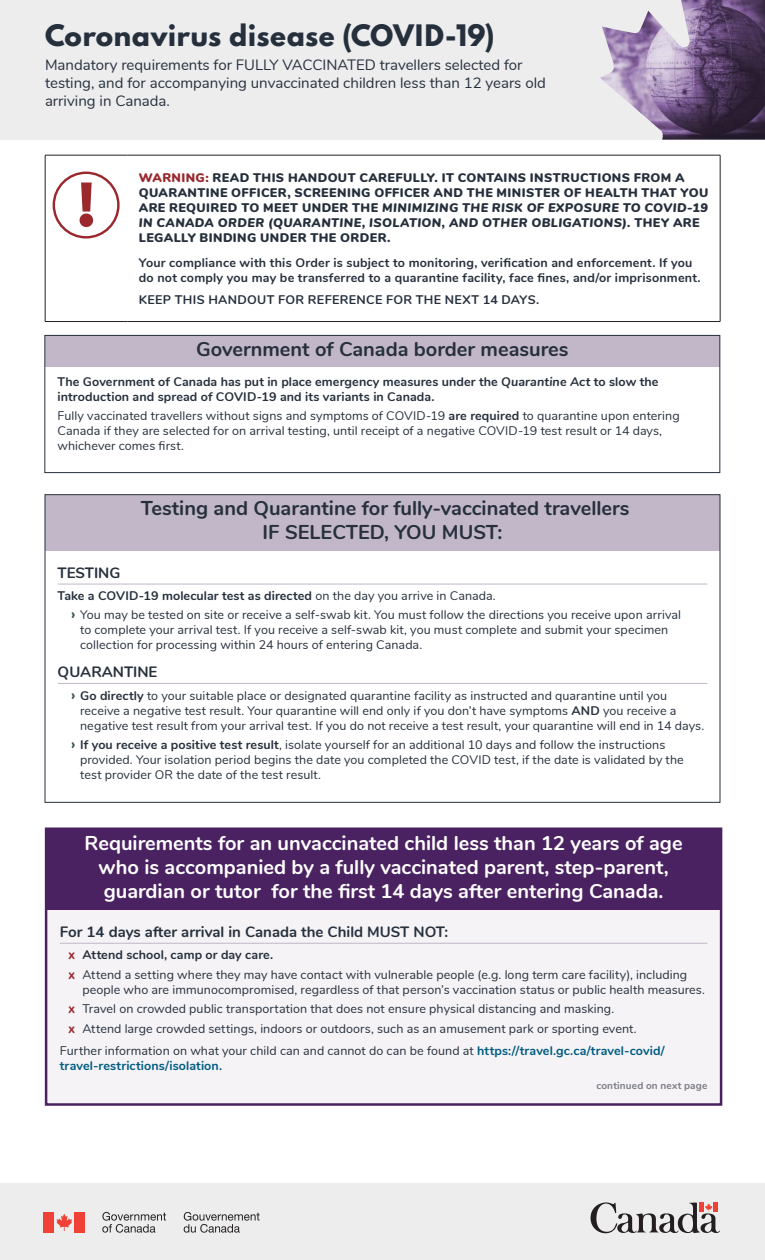
<style>
.page{position:relative;width:765px;height:1260px;background:#fff}
.page>*{position:absolute;margin:0;border:0;box-sizing:border-box;transform-origin:0 0}
.t1{font:800 26.25px "Spartan";letter-spacing:-.015em;color:#26303d}
.t2{font:700 20px/24px "Nunito";color:#fff;text-align:center}
.t3{font:700 20px/24px "Nunito";color:#26303d;text-align:center}
.t4{font:15px/18px "Nunito";color:#26303d}
.t5{font:700 15px "Nunito";color:#26303d}
.BODY{font:12.5px/15px "Nunito";letter-spacing:.005em;color:#26303d}
.BODY-2{font:700 12.5px/15px "Nunito";letter-spacing:.015em;color:#26303d}
.BODY-3{font:900 12.5px/15px "Nunito";letter-spacing:.03em;color:#26303d}
.BODY-4{font:700 12.5px/15px "Nunito";letter-spacing:.01em;color:#005c80}
.BODY-5{font:700 10px "Nunito";letter-spacing:.015em;color:#7b7b84}
.s1{color:#99282d}
.s2{font-style:italic}
.s3{font-weight:700}
.s4{font-weight:400}
.s5{font-weight:800;font-size:15px;color:#3a5358}
.s6{font-family:"Arial Rounded MT Bold";font-weight:400;color:#99282d}
.s7{font-family:"Arial Rounded MT Bold";color:#99282d}
.s8{font-weight:400;color:#26303d}
</style>
<div class="page">
<div style="left:0;top:1184px;width:765px;height:76px;background:#ededee"></div>
<svg style="left:56px;top:1214px;width:16px;height:17px"></svg>
<div style="left:44px;top:1212px;width:10px;height:20px;background:#ef4135"></div>
<div style="left:74px;top:1212px;width:11px;height:20px;background:#ef4135"></div>
<svg style="left:102px;top:1212px;width:64px;height:21px"></svg>
<svg style="left:184px;top:1212px;width:76px;height:21px"></svg>
<svg style="left:590px;top:1202px;width:130px;height:31px"></svg>
<div style="left:0;top:0;width:765px;height:140px;background:#ededee"></div>
<img style="left:600px;top:0;width:165px;height:140px">
<hr style="left:45px;top:155px;width:83px;height:1px;background:#231f20">
<hr style="left:45px;top:155px;width:1px;height:166px;background:#231f20">
<hr style="left:128px;top:155px;width:592px;height:1px;background:#231f20">
<hr style="left:720px;top:155px;width:1px;height:166px;background:#231f20">
<hr style="left:45px;top:321px;width:83px;height:1px;background:#231f20">
<hr style="left:128px;top:321px;width:592px;height:1px;background:#231f20">
<div style="left:53px;top:172px;width:67px;height:66px;border:2px solid #9a282d;border-radius:50%"></div>
<svg style="left:80px;top:183px;width:13px;height:44px"></svg>
<div style="left:45px;top:336px;width:675px;height:31px;background:#c2b7c9"></div>
<div style="left:45px;top:335px;width:675px;height:138px;border:1px solid #26303d"></div>
<div style="left:45px;top:495px;width:675px;height:55px;background:#c2b7c9"></div>
<hr style="left:58px;top:584px;width:649px;height:1px;background:#c2b7c9">
<hr style="left:58px;top:683px;width:649px;height:1px;background:#c2b7c9">
<div style="left:46px;top:829px;width:675px;height:275px;background:#f5f3f6"></div>
<div style="left:47px;top:830px;width:673px;height:80px;background:#4b2261"></div>
<hr style="left:60px;top:943px;width:647px;height:1px;background:#c2b7c9">
<div style="left:45px;top:828px;width:677px;height:278px;border:2px solid #4b2261"></div>
<h1 class="t1" style="left:45px;top:16px;width:451px">Coronavirus disease (COVID-19)</h1>
<h3 class="t4" style="left:45px;top:55px;width:502px">Mandatory requirements for FULLY VACCINATED travellers selected for testing, and for accompanying unvaccinated children less than 12 years old arriving in Canada.</h3>
<p class="BODY-3" style="left:139px;top:169px;width:571px"><span class="s1">WARNING:</span> READ THIS HANDOUT CAREFULLY. IT CONTAINS INSTRUCTIONS FROM A QUARANTINE OFFICER, SCREENING OFFICER AND THE MINISTER OF HEALTH THAT YOU ARE REQUIRED TO MEET UNDER THE <span class="s2">MINIMIZING THE RISK OF EXPOSURE TO COVID-19<br>IN CANADA ORDER (QUARANTINE, ISOLATION, AND OTHER OBLIGATIONS).</span> THEY ARE LEGALLY BINDING UNDER THE ORDER.</p>
<p class="BODY-2" style="left:139px;top:254px;width:563px">Your compliance with this Order is subject to monitoring, verification and enforcement. If you do not comply you may be transferred to a quarantine facility, face fines, and/or imprisonment.</p>
<p class="BODY-2" style="left:139px;top:291px;width:402px">KEEP THIS HANDOUT FOR REFERENCE FOR THE NEXT 14 DAYS.</p>
<h2 class="t3" style="left:196px;top:336px;width:374px">Government of Canada border measures</h2>
<p class="BODY-2" style="left:58px;top:373px;width:603px">The Government of Canada has put in place emergency measures under the <span class="s2">Quarantine Act</span> to slow the introduction and spread of COVID-19 and its variants in Canada.</p>
<p class="BODY" style="left:58px;top:407px;width:624px">Fully vaccinated travellers without signs and symptoms of COVID-19 <span class="s3">are required</span> to quarantine upon entering<br>Canada if they are selected for on arrival testing, until receipt of a negative COVID-19 test result or 14 days, whichever comes first.</p>
<h2 class="t3" style="left:141px;top:495px;width:490px">Testing and Quarantine for fully-vaccinated travellers<br>IF SELECTED, YOU MUST:</h2>
<h4 class="t5" style="left:58px;top:561px;width:64px">TESTING</h4>
<p class="BODY-2" style="left:58px;top:588px;width:440px">Take a COVID-19 molecular test as directed <span class="s4">on the day you arrive in Canada.</span></p>
<p class="BODY" style="left:80px;top:606px;width:602px;text-indent:-9px"><span class="s5">›</span> You may be tested on site or receive a self-swab kit. You must follow the directions you receive upon arrival to complete your arrival test. If you receive a self-swab kit, you must complete and submit your specimen collection for processing within 24 hours of entering Canada.</p>
<h4 class="t5" style="left:58px;top:661px;width:101px">QUARANTINE</h4>
<p class="BODY" style="left:80px;top:687px;width:626px;text-indent:-9px"><span class="s5">›</span> <span class="s3">Go directly</span> to your suitable place or designated quarantine facility as instructed and quarantine until you receive a negative test result. Your quarantine will end only if you don’t have symptoms <span class="s3">AND</span> you receive a negative test result from your arrival test. If you do not receive a test result, your quarantine will end in 14 days.</p>
<p class="BODY" style="left:80px;top:736px;width:605px;text-indent:-9px"><span class="s5">›</span> <span class="s3">If you receive a positive test result</span>, isolate yourself for an additional 10 days and follow the instructions provided. Your isolation period begins the date you completed the COVID test, if the date is validated by the test provider OR the date of the test result.</p>
<h2 class="t2" style="left:85px;top:830px;width:600px">Requirements for an unvaccinated child less than 12 years of age who is accompanied by a fully vaccinated parent, step-parent, guardian or tutor for the first 14 days after entering Canada.</h2>
<h4 class="t5" style="left:60px;top:921px;width:390px">For 14 days after arrival in Canada the Child MUST NOT:</h4>
<p class="BODY-2" style="left:69px;top:947px;width:206px"><span class="s6">x</span> Attend school, camp or day care.</p>
<p class="BODY" style="left:82px;top:966px;width:624px;text-indent:-14px"><span class="s7">x</span> Attend a setting where they may have contact with vulnerable people (e.g. long term care facility), including people who are immunocompromised, regardless of that person’s vaccination status or public health measures.</p>
<p class="BODY" style="left:69px;top:1001px;width:547px"><span class="s7">x</span> Travel on crowded public transportation that does not ensure physical distancing and masking.</p>
<p class="BODY" style="left:69px;top:1020px;width:570px"><span class="s7">x</span> Attend large crowded settings, indoors or outdoors, such as an amusement park or sporting event.</p>
<p class="BODY-4" style="left:60px;top:1043px;width:607px"><span class="s8">Further information on what your child can and cannot do can be found at</span> https://travel.gc.ca/travel-covid/ travel-restrictions/isolation.</p>
<p class="BODY-5" style="left:596px;top:1078px;width:112px">continued on next page</p>
</div>
